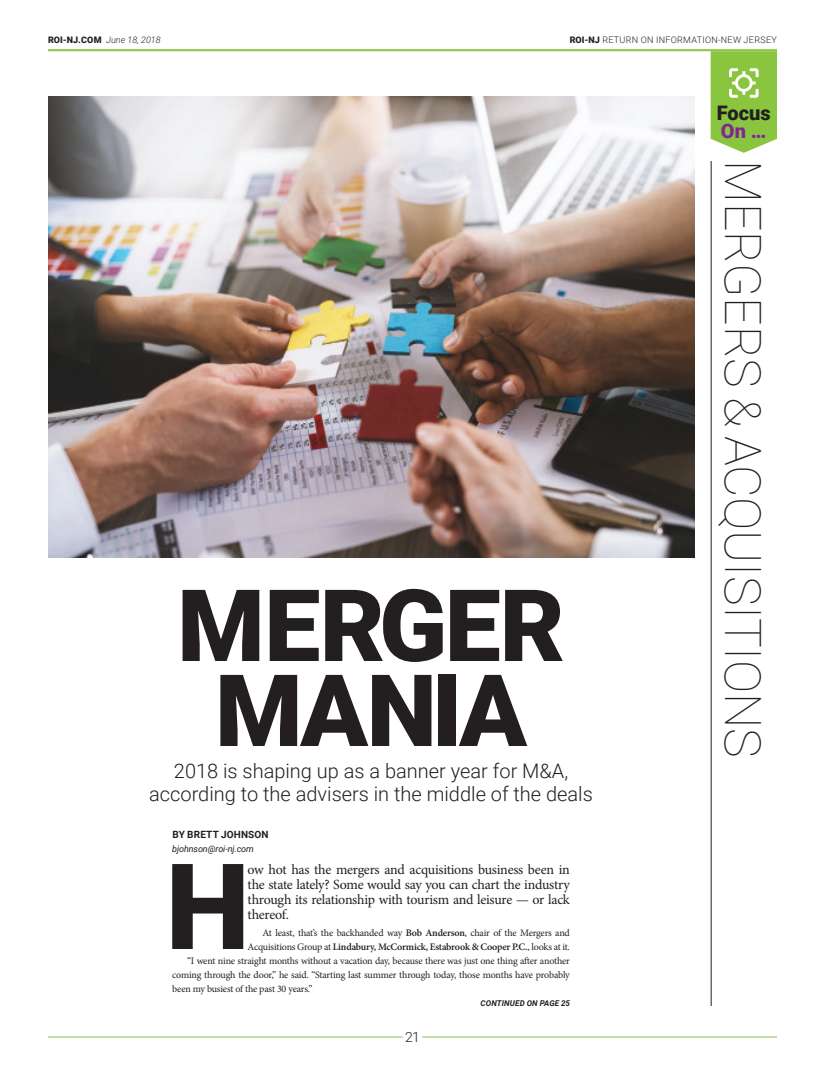
<style>
.page{position:relative;width:819px;height:1080px;background:#fff}
.page>*{position:absolute;margin:0;border:0;box-sizing:border-box;transform-origin:0 0}
.t1{font:900 119.5px "Roboto";color:#231f20}
.t2{font:900 100px "Roboto";letter-spacing:-.025em;color:#231f20}
.t3{font:100 50px "Roboto";letter-spacing:-.005em;color:#231f20}
.t4{font:300 20px "Roboto";color:#231f20}
.t5{font:900 20px/18px "Roboto";color:#231f20}
.t6{font:14px/15px "Minion Pro";letter-spacing:-.02em;color:#231f20;text-align:justify}
.t7{font:300 14px "Roboto";color:#231f20}
._4_Story_text{font:10px/14px "Minion Pro";letter-spacing:-.02em;color:#231f20;text-align:right}
._1_Byline{font:700 10px "Roboto";letter-spacing:.015em;color:#231f20}
.t8{font:300 9px "Roboto";letter-spacing:.035em;color:#231f20}
.t9{font:italic 300 9px "Roboto";color:#231f20}
.t10{font:italic 9px "Roboto";letter-spacing:-.01em;color:#231f20}
.t11{font:italic 700 8px "Roboto";letter-spacing:.015em;color:#231f20}
.s1{font-weight:900;font-style:normal}
.s2{font-weight:900}
.s3{font-weight:600}
.s4{color:#7e2991}
</style>
<div class="page">
<hr style="left:48px;top:1037px;width:729px;height:1px;background:#89c53f">
<hr style="left:48px;top:49px;width:729px;height:2px;background:#89c53f">
<div style="left:403px;top:1022px;width:19px;height:18px;background:#fff"></div>
<img style="left:48px;top:96px;width:646px;height:462px">
<svg style="left:711px;top:51px;width:66px;height:102px;background:#97cc56"></svg>
<hr style="left:711px;top:161px;width:1px;height:845px;background:#231f20">
<p class="t9" style="left:48px;top:33px;width:114px"><span class="s1">ROI-NJ.COM</span> June 18, 2018</p>
<p class="t8" style="left:570px;top:33px;width:209px"><span class="s2">ROI-NJ</span> RETURN ON INFORMATION-NEW JERSEY</p>
<p class="t2" style="left:177px;top:555px;width:389px">MERGER</p>
<p class="t2" style="left:215px;top:640px;width:314px">MANIA</p>
<p class="t4" style="left:149px;top:780px;width:445px">according to the advisers in the middle of the deals</p>
<p class="t4" style="left:174px;top:757px;width:396px">2018 is shaping up as a banner year for M&amp;A,</p>
<p class="_1_Byline" style="left:172px;top:827px;width:98px">BY BRETT JOHNSON</p>
<p class="t10" style="left:172px;top:842px;width:83px">bjohnson@roi-nj.com</p>
<p class="t1" style="left:166px;top:823px;width:86px">H</p>
<p class="t6" style="left:248px;top:862px;width:324px">ow hot has the mergers and acquisitions business been in the state lately? Some would say you can chart the industry through its relationship with tourism and leisure — or lack thereof.</p>
<p class="_4_Story_text" style="left:248px;top:926px;width:324px">At least, that’s the backhanded way <span class="s3">Bob Anderson</span>, chair of the Mergers and<br>Acquisitions Group at <span class="s3">Lindabury, McCormick, Estabrook &amp; Cooper P.C.</span>, looks at it.</p>
<p class="_4_Story_text" style="left:172px;top:954px;width:399px;text-align:justify;text-indent:15px">“I went nine straight months without a vacation day, because there was just one thing after another coming through the door,” he said. “Starting last summer through today, those months have probably been my busiest of the past 30 years.”</p>
<h3 class="t7" style="left:405px;top:1027px;width:16px">21</h3>
<p class="t11" style="left:481px;top:998px;width:91px">CONTINUED ON PAGE 25</p>
<p class="t5" style="left:717px;top:103px;width:55px">Focus<br><span class="s4">On …</span></p>
<p class="t3" style="left:778px;top:160px;width:599px;rotate:90deg">MERGERS &amp; ACQUISITIONS</p>
</div>
